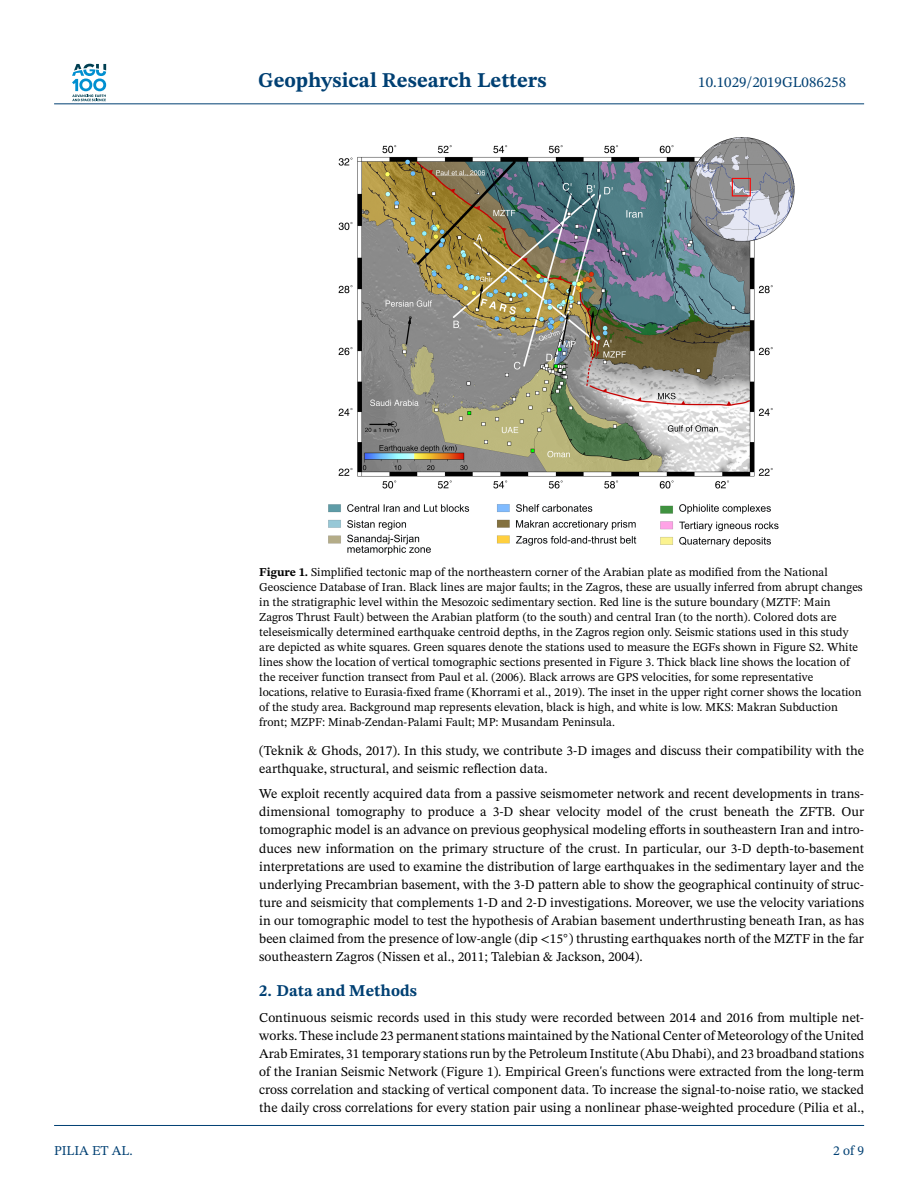
<style>
.page{position:relative;width:918px;height:1188px;background:#fff}
.page>*{position:absolute;margin:0;border:0;box-sizing:border-box;transform-origin:0 0}
.t1{font:700 21px "STIX Two Text";color:#004073}
.t2{font:700 16.5px "STIX Two Text";color:#004073}
.t3{font:15px "STIX Two Text";color:#004073}
.t4{font:13.5px/18.1px "STIX Two Text";color:#000;text-align:justify}
.t5{font:13.5px "STIX Two Text";color:#004073}
.t6{font:12px/15px "STIX Two Text";color:#000}
.s1{font-weight:700}
.s2{font-family:"STIX Math";font-style:italic}
</style>
<div class="page">
<svg style="left:72px;top:64px;width:34px;height:37px"></svg>
<hr style="left:54px;top:103px;width:810px;height:1px;background:#004073">
<img style="left:328px;top:137px;width:467px;height:418px">
<hr style="left:54px;top:1125px;width:810px;height:1px;background:#004073">
<h1 class="t1" style="left:258px;top:72px;width:290px">Geophysical Research Letters</h1>
<p class="t3" style="left:698px;top:77px;width:149px">10.1029/2019GL086258</p>
<p class="t6" style="left:259px;top:566px;width:605px"><span class="s1">Figure 1.</span> Simplified tectonic map of the northeastern corner of the Arabian plate as modified from the National Geoscience Database of Iran. Black lines are major faults; in the Zagros, these are usually inferred from abrupt changes in the stratigraphic level within the Mesozoic sedimentary section. Red line is the suture boundary (MZTF: Main Zagros Thrust Fault) between the Arabian platform (to the south) and central Iran (to the north). Colored dots are teleseismically determined earthquake centroid depths, in the Zagros region only. Seismic stations used in this study are depicted as white squares. Green squares denote the stations used to measure the EGFs shown in Figure S2. White lines show the location of vertical tomographic sections presented in Figure 3. Thick black line shows the location of the receiver function transect from Paul et al. (2006). Black arrows are GPS velocities, for some representative locations, relative to Eurasia-fixed frame (Khorrami et al., 2019). The inset in the upper right corner shows the location of the study area. Background map represents elevation, black is high, and white is low. MKS: Makran Subduction front; MZPF: Minab-Zendan-Palami Fault; MP: Musandam Peninsula.</p>
<p class="t4" style="left:259px;top:742px;width:606px">(Teknik &amp; Ghods, 2017). In this study, we contribute 3-D images and discuss their compatibility with the earthquake, structural, and seismic reflection data.</p>
<p class="t4" style="left:259px;top:786px;width:606px">We exploit recently acquired data from a passive seismometer network and recent developments in trans&shy;dimensional tomography to produce a 3-D shear velocity model of the crust beneath the ZFTB. Our tomographic model is an advance on previous geophysical modeling efforts in southeastern Iran and intro&shy;duces new information on the primary structure of the crust. In particular, our 3-D depth-to-basement interpretations are used to examine the distribution of large earthquakes in the sedimentary layer and the underlying Precambrian basement, with the 3-D pattern able to show the geographical continuity of struc&shy;ture and seismicity that complements 1-D and 2-D investigations. Moreover, we use the velocity variations in our tomographic model to test the hypothesis of Arabian basement underthrusting beneath Iran, as has been claimed from the presence of low-angle (dip <span class="s2">&lt;</span>15<sup>◦</sup>) thrusting earthquakes north of the MZTF in the far southeastern Zagros (Nissen et al., 2011; Talebian &amp; Jackson, 2004).</p>
<p class="t2" style="left:259px;top:985px;width:159px">2. Data and Methods</p>
<p class="t4" style="left:259px;top:1010px;width:606px">Continuous seismic records used in this study were recorded between 2014 and 2016 from multiple net&shy;works. These include 23 permanent stations maintained by the National Center of Meteorology of the United Arab Emirates, 31 temporary stations run by the Petroleum Institute (Abu Dhabi), and 23 broadband stations of the Iranian Seismic Network (Figure 1). Empirical Green's functions were extracted from the long-term cross correlation and stacking of vertical component data. To increase the signal-to-noise ratio, we stacked the daily cross correlations for every station pair using a nonlinear phase-weighted procedure (Pilia et al.,</p>
<p class="t5" style="left:54px;top:1145px;width:80px">PILIA ET AL.</p>
<p class="t5" style="left:833px;top:1145px;width:32px">2of9</p>
</div>
